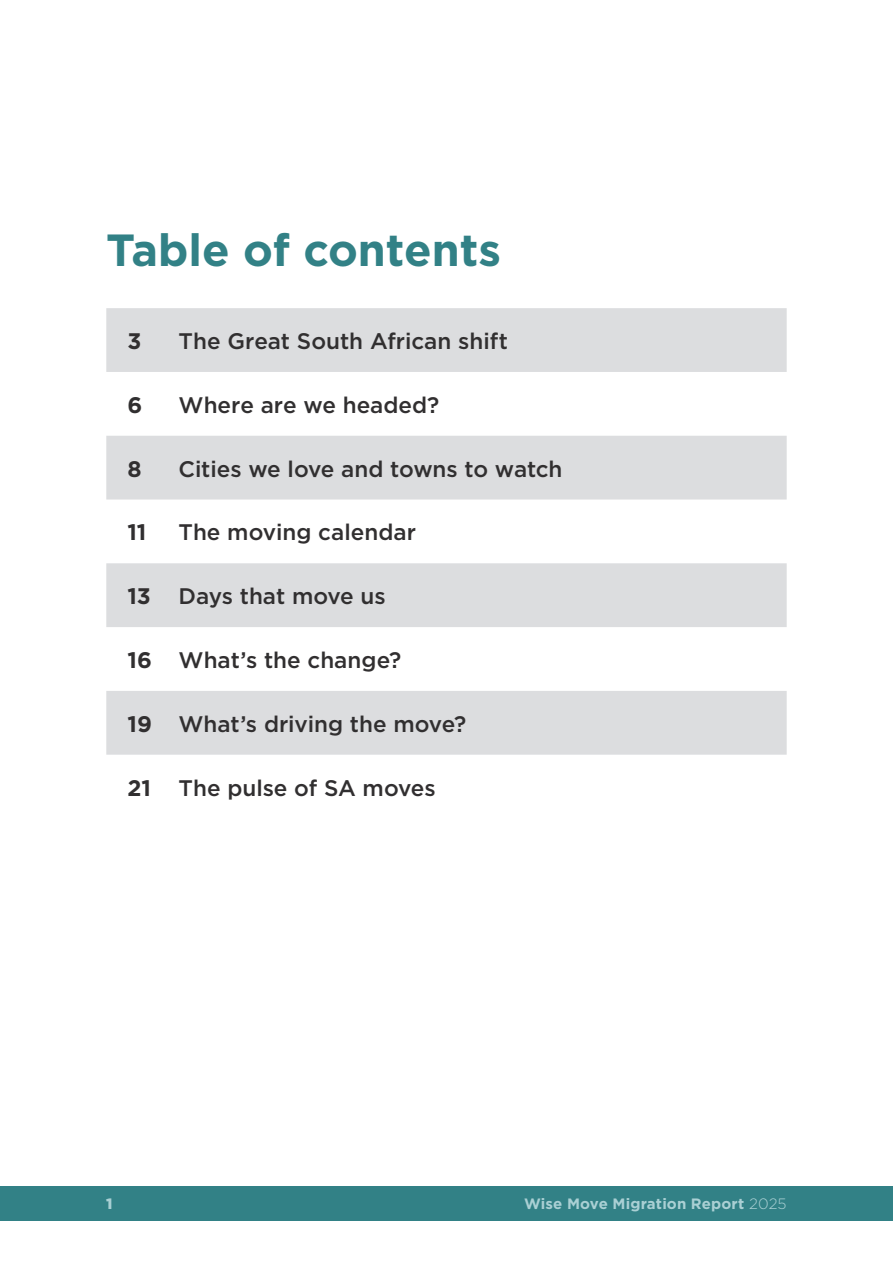
<style>
.page{position:relative;width:893px;height:1263px;background:#fff}
.page>*{position:absolute;margin:0;border:0;box-sizing:border-box;transform-origin:0 0}
.t1{font:700 45px "Gotham";color:#328186}
.t2{font:500 22.5px "Gotham";color:#312f30}
.t3{font:700 22.5px "Gotham";color:#312f30}
.t4{font:700 15px "Gotham";letter-spacing:.01em;color:#aad0d4}
.t5{font:900 15px "Gotham";color:#aad0d4}
.s1{font-weight:700}
.s2{font-weight:300}
</style>
<div class="page">
<div style="left:0;top:1186px;width:893px;height:34px;background:#328186"></div>
<svg style="left:106px;top:308px;width:681px;height:447px;fill:#dcdddf"></svg>
<h1 class="t1" style="left:106px;top:220px;width:396px">Table of contents</h1>
<p class="t3" style="left:128px;top:326px;width:15px">3</p>
<p class="t2" style="left:179px;top:326px;width:331px">The Great South African shift</p>
<p class="t3" style="left:128px;top:390px;width:16px">6</p>
<p class="t2" style="left:179px;top:390px;width:262px">Where are we headed?</p>
<p class="t3" style="left:128px;top:454px;width:16px">8</p>
<p class="t2" style="left:179px;top:454px;width:385px">Cities we love and towns to watch</p>
<p class="t3" style="left:128px;top:517px;width:20px">11</p>
<p class="t2" style="left:179px;top:518px;width:239px">The moving calendar</p>
<p class="t2" style="left:128px;top:581px;width:260px"><span class="s1">13</span> Days that move us</p>
<p class="t2" style="left:128px;top:645px;width:275px"><span class="s1">16</span> What’s the change?</p>
<p class="t2" style="left:128px;top:709px;width:340px"><span class="s1">19</span> What’s driving the move?</p>
<p class="t2" style="left:128px;top:773px;width:310px"><span class="s1">21</span> The pulse of SA moves</p>
<p class="t5" style="left:106px;top:1194px;width:8px">1</p>
<p class="t4" style="left:524px;top:1194px;width:264px">Wise Move Migration Report <span class="s2">2025</span></p>
</div>
